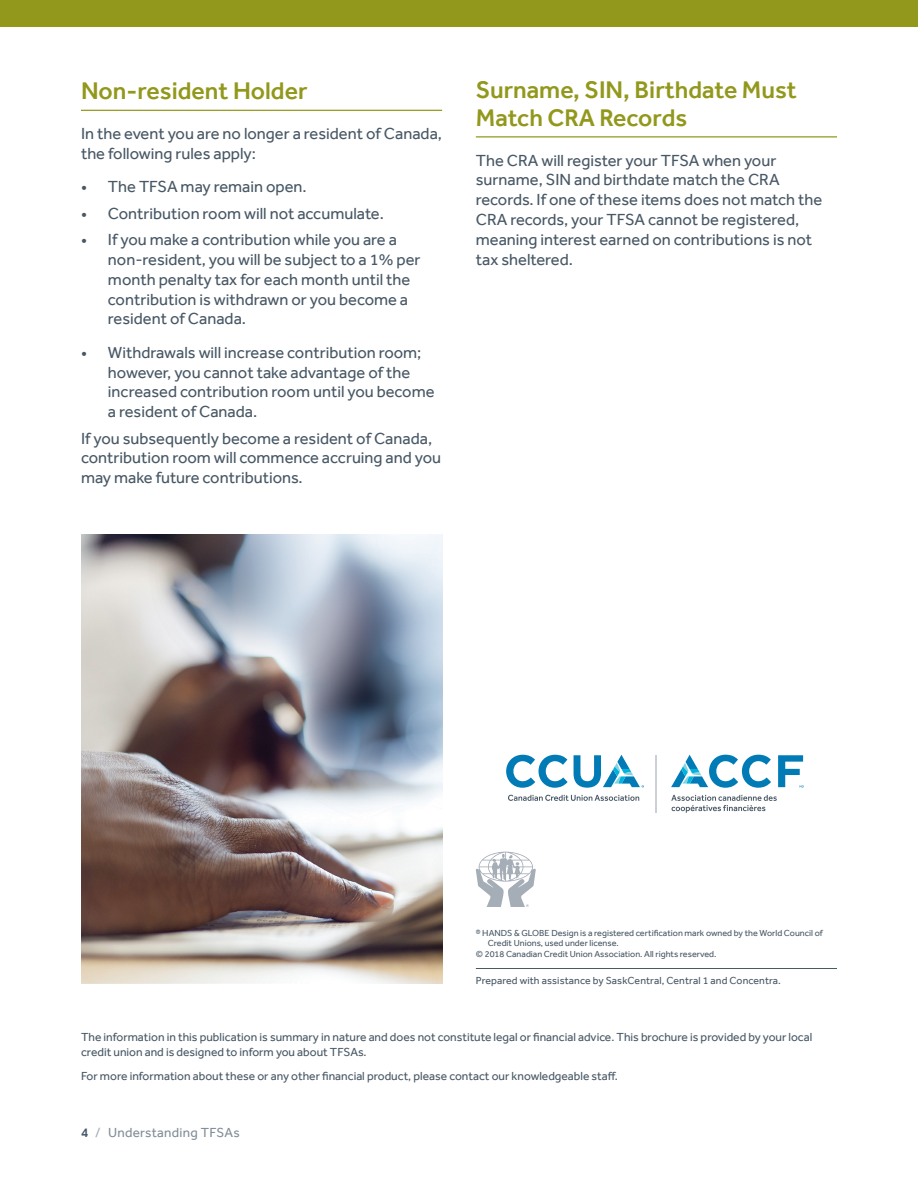
<style>
.page{position:relative;width:918px;height:1188px;background:#fff}
.page>*{position:absolute;margin:0;border:0;box-sizing:border-box;transform-origin:0 0}
.t1{font:500 24.75px/28px "Effra";color:#92981b}
.t2{font:16.5px/19.8px "Effra";color:#485865}
.t3{font:13.5px "Effra";letter-spacing:.02em;color:#828e98}
.t4{font:12px/15px "Effra";color:#485865}
.t5{font:10.5px "Effra";letter-spacing:.01em;color:#485865}
.t6{font:9px "Effra";color:#485865}
.s1{font-weight:500;color:#485865}
.s2{color:#a5adb6}
</style>
<div class="page">
<hr style="left:655px;top:755px;width:1px;height:58px;background:#cbd0d5">
<svg style="left:508px;top:795px;width:131px;height:6px"></svg>
<svg style="left:506px;top:755px;width:62px;height:33px"></svg>
<svg style="left:671px;top:755px;width:100px;height:33px"></svg>
<svg style="left:671px;top:795px;width:106px;height:18px"></svg>
<svg style="left:574px;top:755px;width:70px;height:33px"></svg>
<svg style="left:778px;top:755px;width:26px;height:32px"></svg>
<div style="left:0;top:0;width:918px;height:27px;background:#92981b"></div>
<hr style="left:81px;top:110px;width:361px;height:1px;background:#92981b">
<hr style="left:476px;top:136px;width:361px;height:1px;background:#92981b">
<hr style="left:476px;top:968px;width:361px;height:1px;background:#485865">
<svg style="left:476px;top:852px;width:60px;height:55px"></svg>
<img style="left:81px;top:534px;width:361px;height:450px">
<h1 class="t1" style="left:81px;top:76px;width:228px">Non-resident Holder</h1>
<p class="t2" style="left:81px;top:123px;width:363px">In the event you are no longer a resident of Canada, the following rules apply:</p>
<p class="t2" style="left:81px;top:177px;width:227px">• The TFSA may remain open.</p>
<p class="t2" style="left:81px;top:203px;width:305px">• Contribution room will not accumulate.</p>
<p class="t2" style="left:108px;top:230px;width:314px;text-indent:-27px">• If you make a contribution while you are a non-resident, you will be subject to a 1% per month penalty tax for each month until the contribution is withdrawn or you become a resident of Canada.</p>
<p class="t2" style="left:108px;top:342px;width:328px;text-indent:-27px">• Withdrawals will increase contribution room; however, you cannot take advantage of the increased contribution room until you become a resident of Canada.</p>
<p class="t2" style="left:81px;top:428px;width:362px">If you subsequently become a resident of Canada, contribution room will commence accruing and you may make future contributions.</p>
<h1 class="t1" style="left:476px;top:75px;width:322px">Surname, SIN, Birthdate Must<br>Match CRA Records</h1>
<p class="t2" style="left:476px;top:150px;width:348px">The CRA will register your TFSA when your surname, SIN and birthdate match the CRA records. If one of these items does not match the CRA records, your TFSA cannot be registered, meaning interest earned on contributions is not tax sheltered.</p>
<p class="t6" style="left:476px;top:928px;width:348px">® HANDS &amp; GLOBE Design is a registered certification mark owned by the World Council of</p>
<p class="t6" style="left:488px;top:938px;width:132px">Credit Unions, used under license.</p>
<p class="t6" style="left:476px;top:949px;width:242px">© 2018 Canadian Credit Union Association. All rights reserved.</p>
<p class="t5" style="left:476px;top:974px;width:307px">Prepared with assistance by SaskCentral, Central 1 and Concentra.</p>
<p class="t4" style="left:81px;top:1030px;width:733px">The information in this publication is summary in nature and does not constitute legal or financial advice. This brochure is provided by your local credit union and is designed to inform you about TFSAs.</p>
<p class="t4" style="left:81px;top:1069px;width:538px">For more information about these or any other financial product, please contact our knowledgeable staff.</p>
<p class="t3" style="left:81px;top:1124px;width:160px"><span class="s1">4</span> <span class="s2">/</span> Understanding TFSAs</p>
</div>
